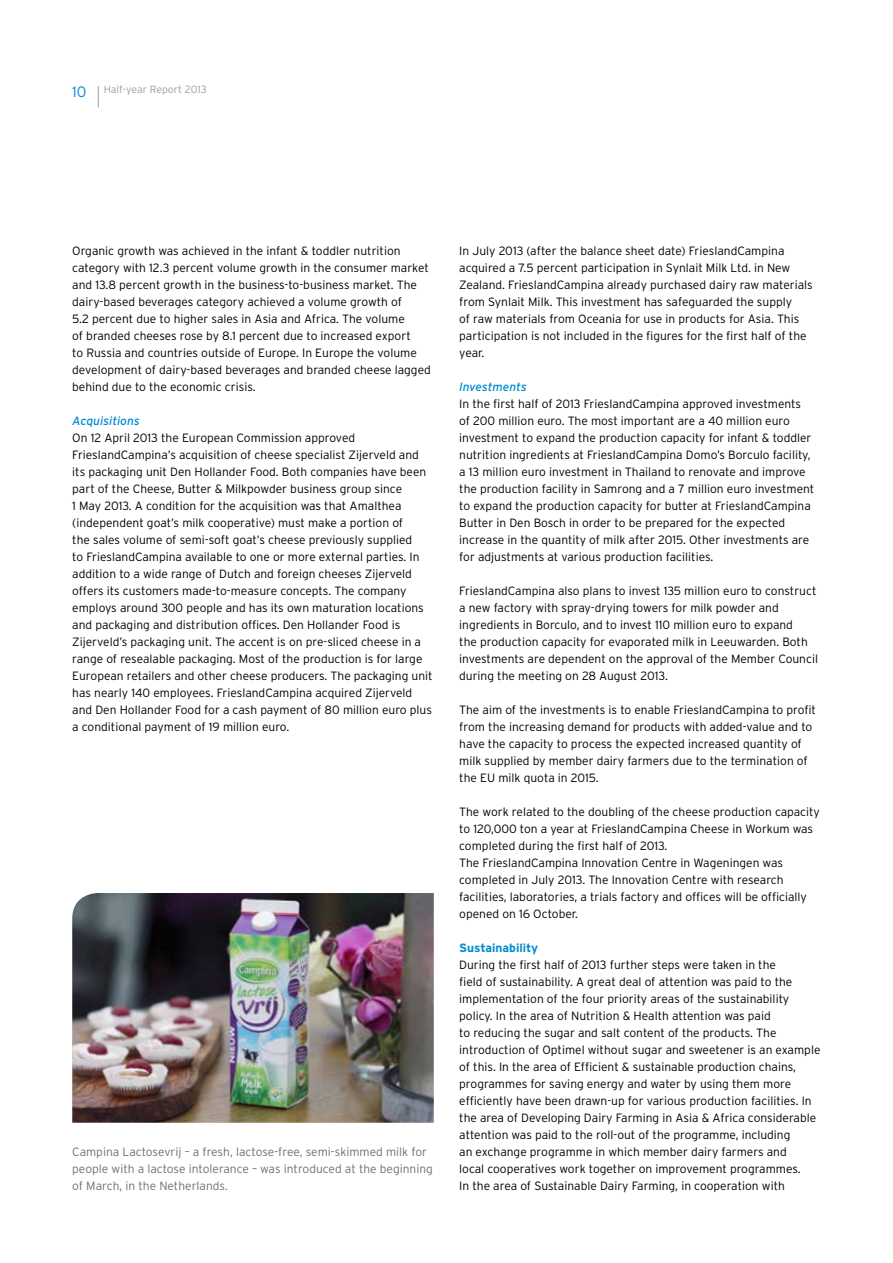
<style>
.page{position:relative;width:893px;height:1263px;background:#fff}
.page>*{position:absolute;margin:0;border:0;box-sizing:border-box;transform-origin:0 0}
.t1{font:300 12px/17px "Interstate";color:#000}
.t2{font:300 12px/17px "Interstate";color:#706f6f}
.t3{font:italic 12px "Interstate";color:#008bd2}
.t4{font:700 12px "Interstate";color:#008bd2}
.t5{font:300 10.5px "Interstate";color:#9d9d9c}
.s1{font-size:15px;color:#008bd2}
</style>
<div class="page">
<svg style="left:98px;top:86px;width:1px;height:21px"></svg>
<img style="left:72px;top:893px;width:362px;height:230px">
<p class="t5" style="left:72px;top:83px;width:136px"><span class="s1">10</span> Half-year Report 2013</p>
<p class="t1" style="left:72px;top:242px;width:360px">Organic growth was achieved in the infant &amp; toddler nutrition category with 12.3 percent volume growth in the consumer market and 13.8 percent growth in the business-to-business market. The dairy-based beverages category achieved a volume growth of<br>5.2 percent due to higher sales in Asia and Africa. The volume<br>of branded cheeses rose by 8.1 percent due to increased export<br>to Russia and countries outside of Europe. In Europe the volume development of dairy-based beverages and branded cheese lagged behind due to the economic crisis.</p>
<p class="t3" style="left:72px;top:414px;width:69px">Acquisitions</p>
<p class="t1" style="left:72px;top:429px;width:362px">On 12 April 2013 the European Commission approved FrieslandCampina’s acquisition of cheese specialist Zijerveld and its packaging unit Den Hollander Food. Both companies have been part of the Cheese, Butter &amp; Milkpowder business group since<br>1 May 2013. A condition for the acquisition was that Amalthea (independent goat’s milk cooperative) must make a portion of<br>the sales volume of semi-soft goat’s cheese previously supplied<br>to FrieslandCampina available to one or more external parties. In addition to a wide range of Dutch and foreign cheeses Zijerveld offers its customers made-to-measure concepts. The company employs around 300 people and has its own maturation locations and packaging and distribution offices. Den Hollander Food is Zijerveld’s packaging unit. The accent is on pre-sliced cheese in a range of resealable packaging. Most of the production is for large European retailers and other cheese producers. The packaging unit has nearly 140 employees. FrieslandCampina acquired Zijerveld and Den Hollander Food for a cash payment of 80 million euro plus a conditional payment of 19 million euro.</p>
<p class="t2" style="left:72px;top:1143px;width:362px">Campina Lactosevrij – a fresh, lactose-free, semi-skimmed milk for people with a lactose intolerance – was introduced at the beginning of March, in the Netherlands.</p>
<p class="t1" style="left:459px;top:242px;width:355px">In July 2013 (after the balance sheet date) FrieslandCampina acquired a 7.5 percent participation in Synlait Milk Ltd. in New Zealand. FrieslandCampina already purchased dairy raw materials from Synlait Milk. This investment has safeguarded the supply<br>of raw materials from Oceania for use in products for Asia. This participation is not included in the figures for the first half of the year.</p>
<p class="t3" style="left:459px;top:380px;width:69px">Investments</p>
<p class="t1" style="left:459px;top:395px;width:357px">In the first half of 2013 FrieslandCampina approved investments of 200 million euro. The most important are a 40 million euro investment to expand the production capacity for infant &amp; toddler nutrition ingredients at FrieslandCampina Domo’s Borculo facility, a 13 million euro investment in Thailand to renovate and improve the production facility in Samrong and a 7 million euro investment to expand the production capacity for butter at FrieslandCampina Butter in Den Bosch in order to be prepared for the expected increase in the quantity of milk after 2015. Other investments are for adjustments at various production facilities.</p>
<p class="t1" style="left:459px;top:582px;width:360px">FrieslandCampina also plans to invest 135 million euro to construct a new factory with spray-drying towers for milk powder and ingredients in Borculo, and to invest 110 million euro to expand<br>the production capacity for evaporated milk in Leeuwarden. Both investments are dependent on the approval of the Member Council during the meeting on 28 August 2013.</p>
<p class="t1" style="left:459px;top:701px;width:358px">The aim of the investments is to enable FrieslandCampina to profit from the increasing demand for products with added-value and to have the capacity to process the expected increased quantity of milk supplied by member dairy farmers due to the termination of the EU milk quota in 2015.</p>
<p class="t1" style="left:459px;top:803px;width:362px">The work related to the doubling of the cheese production capacity to 120,000 ton a year at FrieslandCampina Cheese in Workum was completed during the first half of 2013.<br>The FrieslandCampina Innovation Centre in Wageningen was completed in July 2013. The Innovation Centre with research facilities, laboratories, a trials factory and offices will be officially opened on 16 October.</p>
<p class="t4" style="left:459px;top:941px;width:81px">Sustainability</p>
<p class="t1" style="left:459px;top:956px;width:363px">During the first half of 2013 further steps were taken in the<br>field of sustainability. A great deal of attention was paid to the implementation of the four priority areas of the sustainability policy. In the area of Nutrition &amp; Health attention was paid<br>to reducing the sugar and salt content of the products. The introduction of Optimel without sugar and sweetener is an example of this. In the area of Efficient &amp; sustainable production chains, programmes for saving energy and water by using them more efficiently have been drawn-up for various production facilities. In the area of Developing Dairy Farming in Asia &amp; Africa considerable attention was paid to the roll-out of the programme, including<br>an exchange programme in which member dairy farmers and<br>local cooperatives work together on improvement programmes.<br>In the area of Sustainable Dairy Farming, in cooperation with</p>
</div>
